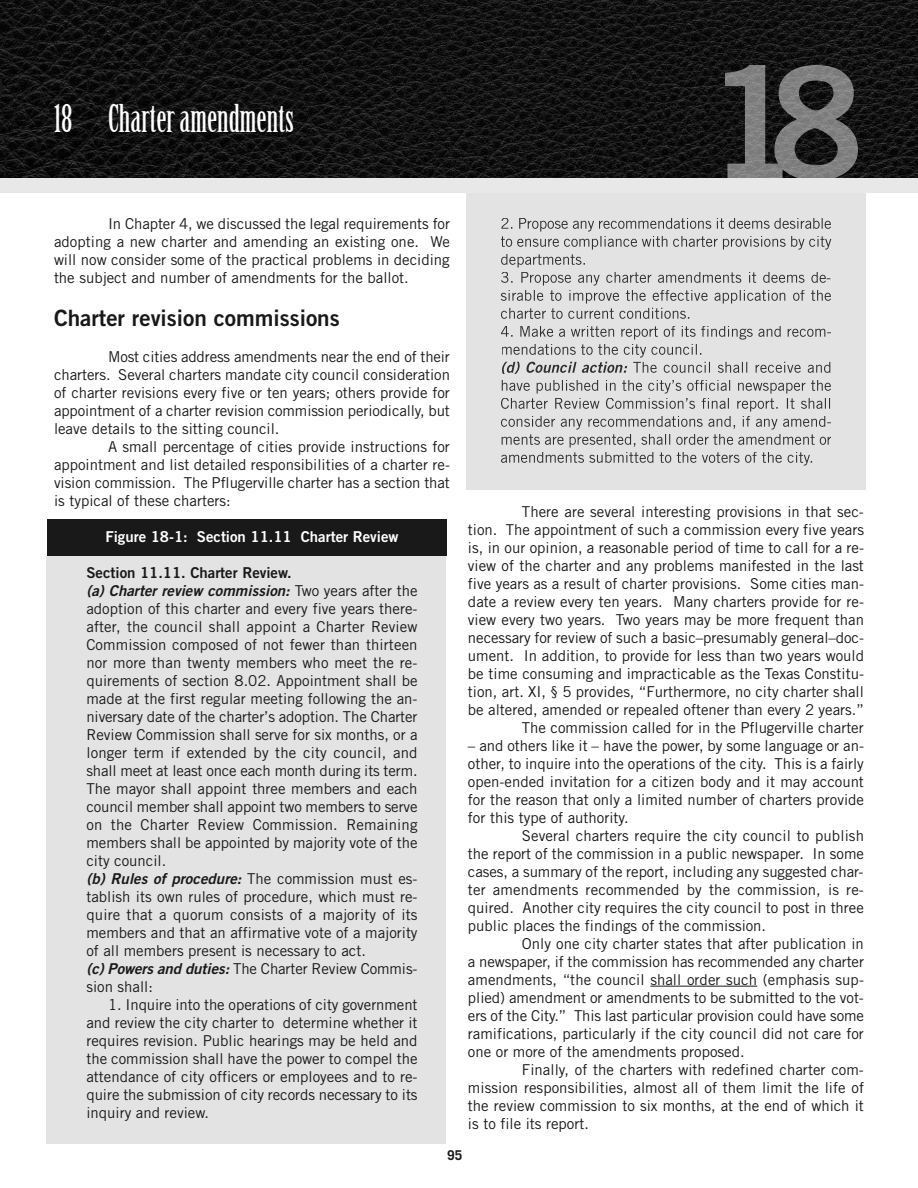
<style>
.page{position:relative;width:918px;height:1188px;background:#fff}
.page>*{position:absolute;margin:0;border:0;box-sizing:border-box;transform-origin:0 0}
.t1{font:37.5px "Birch Std";color:#fff}
.t2{font:22.5px "Trade Gothic Bold Two";color:#191919}
.t3{font:15px/18px "Trade Gothic";color:#191919;text-align:justify}
.t4{font:15px/18px "Trade Gothic Bold Two";color:#191919}
.t5{font:italic 15px "Trade Gothic Bold Two";color:#191919}
.t6{font:15px "Trade Gothic Bold Two";color:#fff}
.t7{font:700 13.5px "Trade Gothic";color:#191919}
.s1{font-style:italic}
.s2{font-family:"Trade Gothic"}
.s3{font-family:"Trade Gothic";font-style:normal}
.s4{font-family:"Trade Gothic Bold Two";font-style:italic}
</style>
<div class="page">
<div style="left:46px;top:556px;width:400px;height:587px;background:#e3e3e3"></div>
<img style="left:0;top:0;width:918px;height:178px">
<div style="left:47px;top:520px;width:400px;height:36px;background:#191919"></div>
<hr style="left:650px;top:986px;width:107px;height:1px;background:#191919">
<div style="left:466px;top:193px;width:400px;height:296px;background:#e3e3e3"></div>
<svg style="left:501px;top:218px;width:129px;height:101px"></svg>
<svg style="left:501px;top:326px;width:146px;height:29px"></svg>
<svg style="left:502px;top:362px;width:125px;height:12px"></svg>
<svg style="left:633px;top:362px;width:149px;height:11px"></svg>
<svg style="left:501px;top:380px;width:143px;height:29px"></svg>
<svg style="left:501px;top:416px;width:125px;height:47px"></svg>
<img style="left:725px;top:65px;width:133px;height:113px">
<div style="left:0;top:178px;width:918px;height:14px;background:#e8e8e8"></div>
<svg style="left:0;top:79px;width:1px;height:14px"></svg>
<h1 class="t1" style="left:54px;top:104px;width:242px">18 Charter amendments</h1>
<p class="t3" style="left:54px;top:216px;width:398px;text-indent:54px">In Chapter 4, we discussed the legal requirements for adopting a new charter and amending an existing one. We will now consider some of the practical problems in deciding the subject and number of amendments for the ballot.</p>
<h2 class="t2" style="left:54px;top:310px;width:287px">Charter revision commissions</h2>
<p class="t3" style="left:54px;top:349px;width:398px;text-indent:54px">Most cities address amendments near the end of their charters. Several charters mandate city council consideration of charter revisions every five or ten years; others provide for appointment of a charter revision commission periodically, but leave details to the sitting council.</p>
<p class="t3" style="left:54px;top:439px;width:398px;text-indent:54px">A small percentage of cities provide instructions for appointment and list detailed responsibilities of a charter re&shy;vision commission. The Pflugerville charter has a section that is typical of these charters:</p>
<p class="t6" style="left:105px;top:531px;width:295px">Figure 18-1: Section 11.11 Charter Review</p>
<p class="t4" style="left:86px;top:565px;width:333px">Section 11.11. Charter Review.<br><span class="s1">(a) Charter review commission:</span> <span class="s2">Tw o y e a r s a f t e r t h e</span></p>
<p class="t3" style="left:86px;top:601px;width:333px">adoption of this charter and every five years there&shy;after, the council shall appoint a Charter Review Commission composed of not fewer than thirteen nor more than twenty members who meet the re&shy;quirements of section 8.02. Appointment shall be made at the first regular meeting following the an&shy;niversary date of the charter’s adoption. The Charter Review Commission shall serve for six months, or a longer term if extended by the city council, and shall meet at least once each month during its term.<br>The mayor shall appoint three members and each council member shall appoint two members to serve on the Charter Review Commission. Remaining members shall be appointed by majority vote of the city council.</p>
<p class="t5" style="left:86px;top:873px;width:333px">(b) Rules of procedure: <span class="s3">The commission must es-</span></p>
<p class="t3" style="left:86px;top:889px;width:333px;text-align:left">tablish its own rules of procedure, which must re&shy;quire that a quorum consists of a majority of its members and that an affirmative vote of a majority of all members present is necessary to act. <span class="s4">(c)Powers and duties:</span>The Charter Review Commis&shy;sion shall:</p>
<p class="t3" style="left:86px;top:997px;width:333px;text-indent:22px">1. Inquire into the operations of city government and review the city charter to determine whether it requires revision. Public hearings may be held and the commission shall have the power to compel the attendance of city officers or employees and to re&shy;quire the submission of city records necessary to its inquiry and review.</p>
<p class="t3" style="left:468px;top:504px;width:398px;text-align:right">There are several interesting provisions in that sec-<br>tion. The appointment of such a commission every five years is, in our opinion, a reasonable period of time to call for a re&shy;view of the charter and any problems manifested in the last five years as a result of charter provisions. Some cities man&shy;date a review every ten years. Many charters provide for re&shy;view every two years. Two years may be more frequent than necessary for review of such a basic–presumably general–doc&shy;ument. In addition, to provide for less than two years would be time consuming and impracticable as the Texas Constitu&shy;tion, art. XI, § 5 provides, “Furthermore, no city charter shall be altered, amended or repealed oftener than every 2 years.” The commission called for in the Pflugerville charter</p>
<p class="t3" style="left:468px;top:738px;width:398px">– and others like it – have the power, by some language or an&shy;other, to inquire into the operations of the city. This is a fairly open-ended invitation for a citizen body and it may account for the reason that only a limited number of charters provide for this type of authority.</p>
<p class="t3" style="left:468px;top:828px;width:398px;text-indent:54px">Several charters require the city council to publish the report of the commission in a public newspaper. In some cases, a summary of the report, including any suggested char&shy;ter amendments recommended by the commission, is re&shy;quired. Another city requires the city council to post in three public places the findings of the commission.</p>
<p class="t3" style="left:468px;top:936px;width:398px;text-indent:54px">Only one city charter states that after publication in a newspaper, if the commission has recommended any charter amendments, “the council shall order such (emphasis sup&shy;plied) amendment or amendments to be submitted to the vot&shy;ers of the City.” This last particular provision could have some ramifications, particularly if the city council did not care for one or more of the amendments proposed.</p>
<p class="t3" style="left:468px;top:1062px;width:398px;text-indent:54px">Finally, of the charters with redefined charter com&shy;mission responsibilities, almost all of them limit the life of the review commission to six months, at the end of which it is to file its report.</p>
<p class="t7" style="left:447px;top:1150px;width:16px">95</p>
</div>
